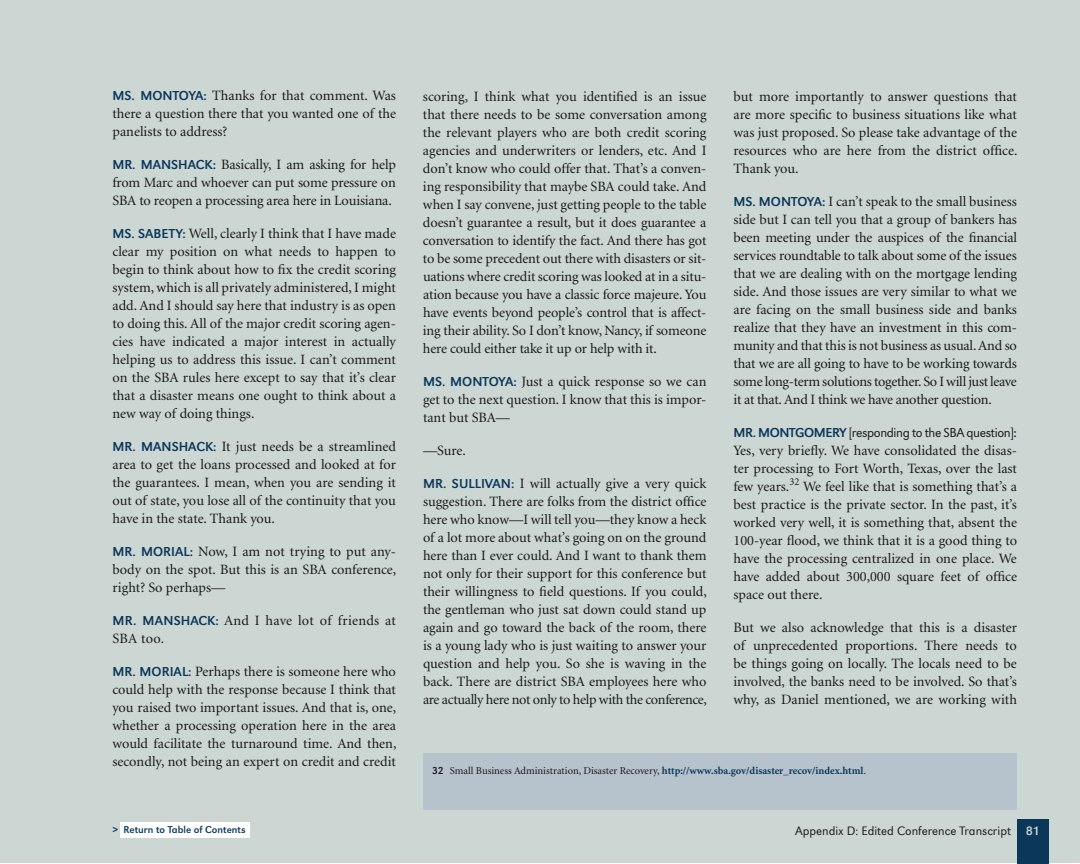
<style>
.page{position:relative;width:1080px;height:864px;background:#fff}
.page>*{position:absolute;margin:0;border:0;box-sizing:border-box;transform-origin:0 0}
.t1{font:14.25px/18px "Minion";color:#181a16;text-align:justify}
.t2{font:14.25px/18px "Minion";letter-spacing:.02em;color:#181a16}
.t3{font:13.5px "Urw Grotesk";letter-spacing:-.03em;color:#181a16}
.t4{font:12.75px "Urw Grotesk";color:#181a16}
.t5{font:10.5px "Minion";color:#181a16}
.t6{font:700 10.35px "Urw Grotesk";color:#0b375a}
.s1{font-family:"Urw Grotesk";font-weight:700;font-size:13.5px;color:#0b375a}
.s2{font-weight:700;color:#0b375a}
.s3{font-family:"Urw Grotesk";font-weight:700}
.s4{font-weight:700;color:#ccd6d3}
</style>
<div class="page">
<hr style="left:0;top:0;width:2px;height:862px;background:#ccd6d3">
<div style="left:0;top:1px;width:1080px;height:862px;background:#ccd6d3"></div>
<div style="left:1017px;top:819px;width:31px;height:45px;background:#0b375a"></div>
<div style="left:120px;top:822px;width:130px;height:15px;background:#fff"></div>
<div style="left:423px;top:753px;width:594px;height:57px;background:#b6c3cd"></div>
<p class="t1" style="left:112px;top:87px;width:285px"><span class="s1">MS. MONTOYA:</span> Thanks for that comment. Was there a question there that you wanted one of the panelists to address?</p>
<p class="t1" style="left:112px;top:156px;width:285px"><span class="s1">MR. MANSHACK:</span> Basically, I am asking for help from Marc and whoever can put some pressure on SBA to reopen a processing area here in Louisiana.</p>
<p class="t1" style="left:112px;top:225px;width:285px"><span class="s1">MS. SABETY:</span> Well, clearly I think that I have made clear my position on what needs to happen to begin to think about how to fix the credit scoring system, which is all privately administered, I might add. And I should say here that industry is as open to doing this. All of the major credit scoring agen&shy;cies have indicated a major interest in actually helping us to address this issue. I can’t comment on the SBA rules here except to say that it’s clear that a disaster means one ought to think about a new way of doing things.</p>
<p class="t1" style="left:112px;top:438px;width:285px"><span class="s1">MR. MANSHACK:</span> It just needs be a streamlined area to get the loans processed and looked at for the guarantees. I mean, when you are sending it out of state, you lose all of the continuity that you have in the state. Thank you.</p>
<p class="t1" style="left:112px;top:543px;width:285px"><span class="s1">MR. MORIAL:</span> Now, I am not trying to put any&shy;body on the spot. But this is an SBA conference, right? So perhaps—</p>
<p class="t2" style="left:112px;top:612px;width:285px"><span class="s1">MR. MANSHACK:</span> And I have lot of friends at<br>SBA too.</p>
<p class="t1" style="left:112px;top:663px;width:285px"><span class="s1">MR. MORIAL:</span> Perhaps there is someone here who could help with the response because I think that you raised two important issues. And that is, one, whether a processing operation here in the area would facilitate the turnaround time. And then, secondly, not being an expert on credit and credit</p>
<p class="t1" style="left:423px;top:88px;width:285px">scoring, I think what you identified is an issue that there needs to be some conversation among the relevant players who are both credit scoring agencies and underwriters or lenders, etc. And I don’t know who could offer that. That’s a conven&shy;ing responsibility that maybe SBA could take. And when I say convene, just getting people to the table doesn’t guarantee a result, but it does guarantee a conversation to identify the fact. And there has got to be some precedent out there with disasters or sit&shy;uations where credit scoring was looked at in a situ&shy;ation because you have a classic force majeure. You have events beyond people’s control that is affect&shy;ing their ability. So I don’t know, Nancy, if someone here could either take it up or help with it.</p>
<p class="t1" style="left:423px;top:373px;width:285px"><span class="s1">MS. MONTOYA:</span> Just a quick response so we can get to the next question. I know that this is impor&shy;tant but SBA—</p>
<p class="t1" style="left:423px;top:442px;width:45px">—Sure.</p>
<p class="t1" style="left:423px;top:475px;width:285px"><span class="s1">MR. SULLIVAN:</span> I will actually give a very quick suggestion. There are folks from the district office here who know—I will tell you—they know a heck of a lot more about what’s going on on the ground here than I ever could. And I want to thank them not only for their support for this conference but their willingness to field questions. If you could, the gentleman who just sat down could stand up again and go toward the back of the room, there is a young lady who is just waiting to answer your question and help you. So she is waving in the back. There are district SBA employees here who are actually here not only to help with the conference,</p>
<p class="t1" style="left:734px;top:88px;width:285px">but more importantly to answer questions that are more specific to business situations like what was just proposed. So please take advantage of the resources who are here from the district office.<br>Thank you.</p>
<p class="t1" style="left:733px;top:193px;width:285px"><span class="s1">MS. MONTOYA:</span> I can’t speak to the small business side but I can tell you that a group of bankers has been meeting under the auspices of the financial services roundtable to talk about some of the issues that we are dealing with on the mortgage lending side. And those issues are very similar to what we are facing on the small business side and banks realize that they have an investment in this com&shy;munity and that this is not business as usual. And so that we are all going to have to be working towards some long-term solutions together. So I will just leave it at that. And I think we have another question.</p>
<p class="t3" style="left:734px;top:425px;width:285px"><span class="s2">MR. MONTGOMERY</span> [responding to the SBA question]<span class="s2">:</span></p>
<p class="t1" style="left:733px;top:442px;width:285px">Yes, very briefly. We have consolidated the disas&shy;ter processing to Fort Worth, Texas, over the last few years.<sup>32</sup> We feel like that is something that’s a best practice is the private sector. In the past, it’s worked very well, it is something that, absent the 100-year flood, we think that it is a good thing to have the processing centralized in one place. We have added about 300,000 square feet of office space out there.</p>
<p class="t1" style="left:733px;top:619px;width:285px">But we also acknowledge that this is a disaster of unprecedented proportions. There needs to be things going on locally. The locals need to be involved, the banks need to be involved. So that’s why, as Daniel mentioned, we are working with</p>
<p class="t5" style="left:432px;top:765px;width:436px"><span class="s3">32</span> Small Business Administration, Disaster Recovery, <span class="s2">http://www.sba.gov/disaster_recov/index.html</span>.</p>
<p class="t6" style="left:112px;top:824px;width:135px">&gt; Return to Table of Contents</p>
<p class="t4" style="left:795px;top:823px;width:246px">Appendix D: Edited Conference Transcript <span class="s4">81</span></p>
</div>
